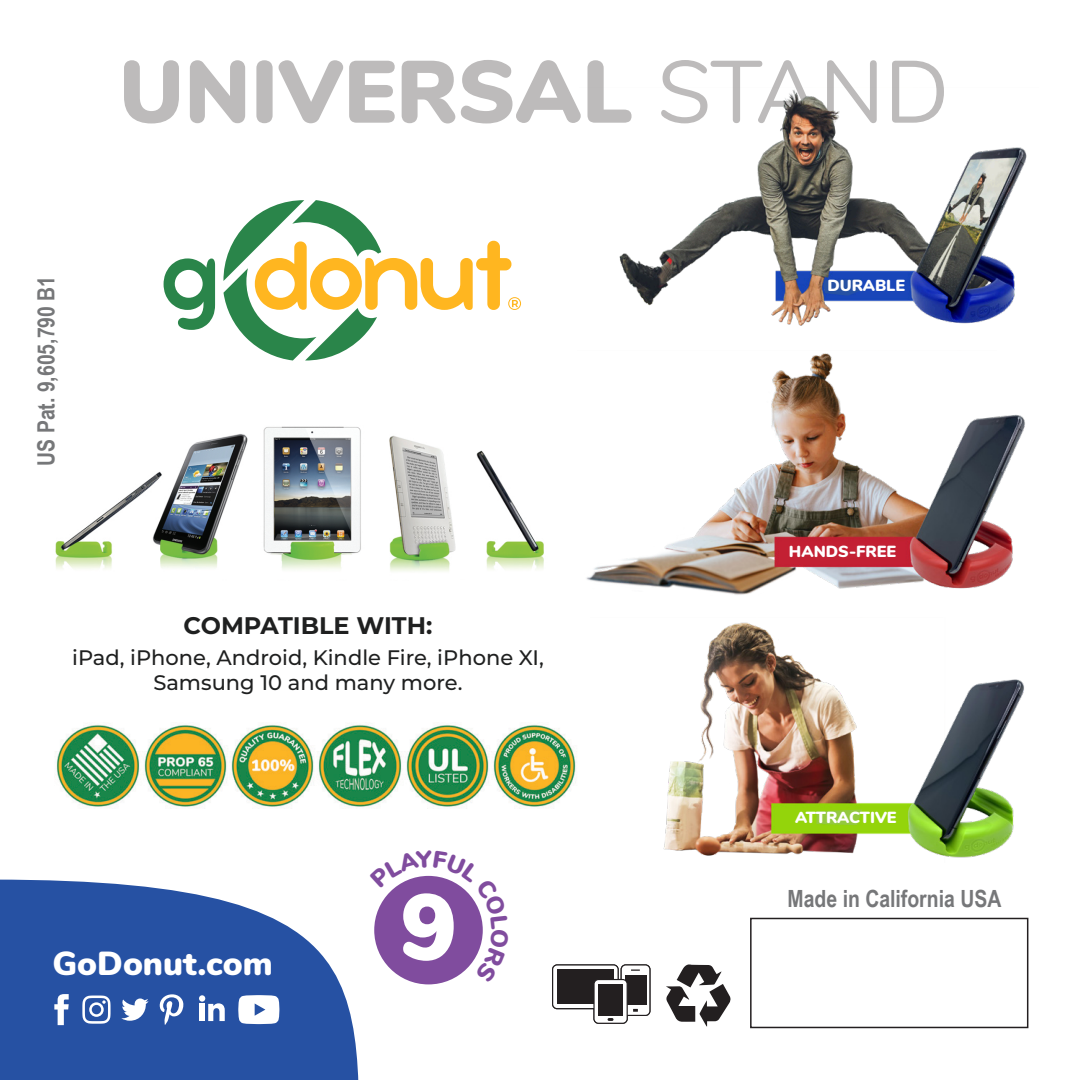
<style>
.page{position:relative;width:1080px;height:1080px;background:#fff}
.page>*{position:absolute;margin:0;border:0;box-sizing:border-box;transform-origin:0 0}
.t1{font:900 93.3px "Nunito";color:#fff}
.t2{font:900 33.3px "Nunito";color:#fff}
.t3{font:700 24px "Montserrat";color:#1f2020}
.t4{font:700 23.7px "Arial Narrow";color:#767779}
.t5{font:500 21px/25.2px "Montserrat";color:#1f2020;text-align:center}
.t6{font:900 16.2px "Nunito";color:#fff}
</style>
<div class="page">
<svg style="left:666px;top:965px;width:65px;height:62px"></svg>
<img style="left:56px;top:724px;width:520px;height:83px">
<svg style="left:164px;top:258px;width:51px;height:72px"></svg>
<svg style="left:223px;top:200px;width:298px;height:161px"></svg>
<svg style="left:552px;top:964px;width:99px;height:60px"></svg>
<div style="left:750px;top:918px;width:278px;height:110px;background:#fff;border:2px solid #231f20"></div>
<svg style="left:124px;top:60px;width:55px;height:63px"></svg>
<svg style="left:190px;top:60px;width:55px;height:63px"></svg>
<svg style="left:256px;top:60px;width:17px;height:63px"></svg>
<svg style="left:279px;top:60px;width:64px;height:63px"></svg>
<svg style="left:349px;top:61px;width:46px;height:62px"></svg>
<svg style="left:402px;top:61px;width:53px;height:62px"></svg>
<svg style="left:461px;top:60px;width:119px;height:63px"></svg>
<svg style="left:587px;top:60px;width:17px;height:28px"></svg>
<svg style="left:662px;top:60px;width:141px;height:28px"></svg>
<svg style="left:827px;top:60px;width:50px;height:28px"></svg>
<svg style="left:892px;top:61px;width:52px;height:27px"></svg>
<img style="left:55px;top:426px;width:489px;height:146px">
<img style="left:55px;top:426px;width:15px;height:30px">
<svg style="left:0;top:880px;width:420px;height:200px;fill:#2651a3"></svg>
<svg style="left:121px;top:998px;width:28px;height:23px"></svg>
<svg style="left:54px;top:994px;width:15px;height:31px"></svg>
<svg style="left:82px;top:996px;width:29px;height:28px"></svg>
<svg style="left:160px;top:994px;width:23px;height:31px"></svg>
<div style="left:200px;top:1004px;width:5px;height:17px;background:#fff"></div>
<div style="left:199px;top:995px;width:6px;height:7px;background:#fff;border-radius:50%"></div>
<svg style="left:208px;top:1003px;width:17px;height:18px"></svg>
<svg style="left:238px;top:995px;width:41px;height:29px"></svg>
<img style="left:663px;top:622px;width:361px;height:236px">
<svg style="left:817px;top:810px;width:45px;height:15px"></svg>
<img style="left:586px;top:353px;width:439px;height:242px">
<svg style="left:819px;top:545px;width:44px;height:17px"></svg>
<img style="left:580px;top:88px;width:447px;height:238px">
<svg style="left:823px;top:279px;width:38px;height:17px"></svg>
<svg style="left:370px;top:875px;width:113px;height:108px"></svg>
<p class="t4" style="left:28px;top:466px;width:192px;rotate:-90deg">US Pat. 9,605,790 B1</p>
<p class="t3" style="left:184px;top:608px;width:250px">COMPATIBLE WITH:</p>
<p class="t5" style="left:72px;top:644px;width:473px">iPad, iPhone, Android, Kindle Fire, iPhone XI,<br>Samsung 10 and many more.</p>
<h2 class="t2" style="left:53px;top:939px;width:222px">GoDonut.com</h2>
<h1 class="t1" style="left:401px;top:858px;width:57px">9</h1>
<p class="t6" style="left:827px;top:273px;width:79px">DURABLE</p>
<p class="t6" style="left:789px;top:540px;width:109px">HANDS-FREE</p>
<p class="t6" style="left:795px;top:805px;width:103px">ATTRACTIVE</p>
<p class="t4" style="left:788px;top:881px;width:215px">Made in California USA</p>
</div>
